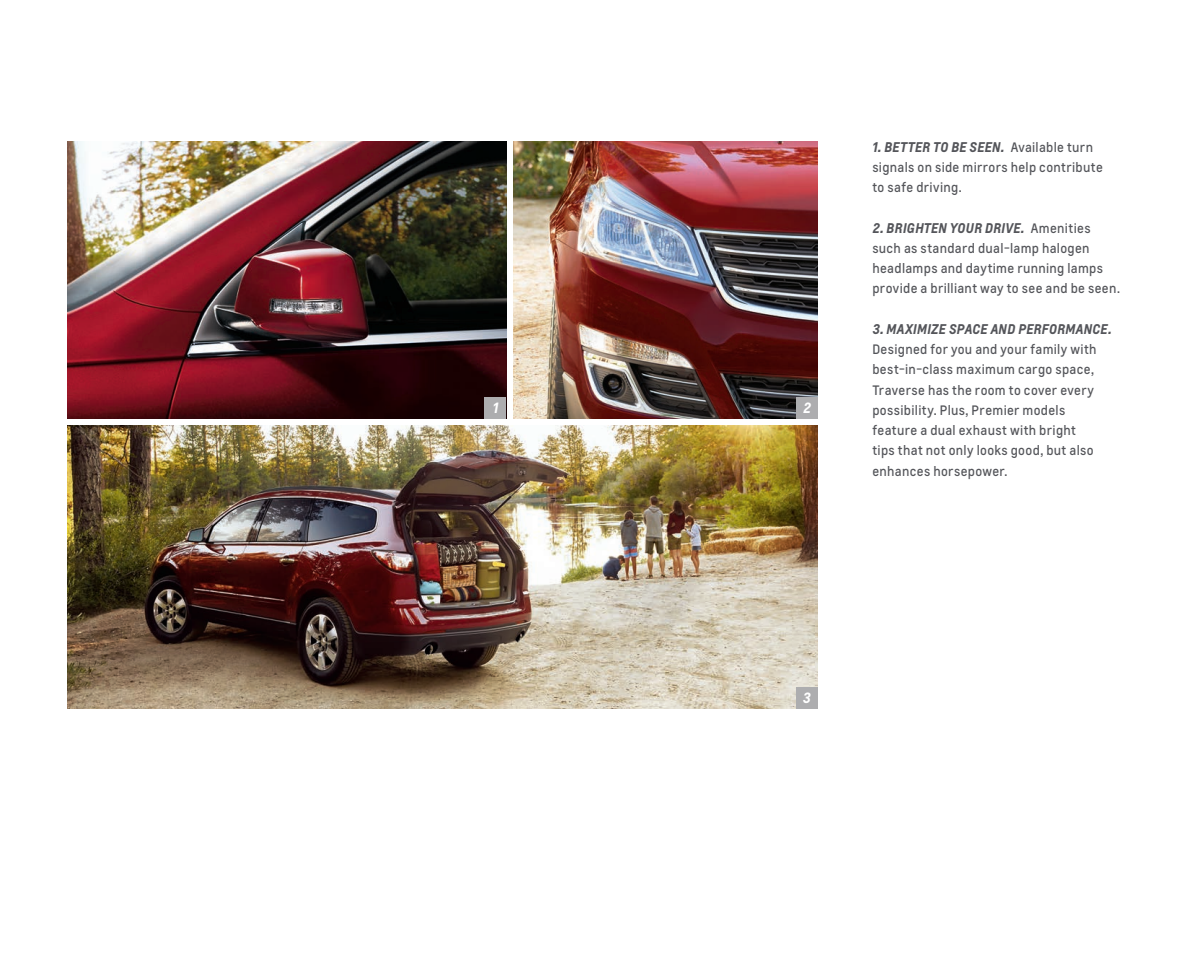
<style>
.page{position:relative;width:1188px;height:972px;background:#fff}
.page>*{position:absolute;margin:0;border:0;box-sizing:border-box;transform-origin:0 0}
.t1{font:italic 700 13.8px "Louis";color:#fff}
.t2{font:italic 700 13.2px "Louis";letter-spacing:.01em;color:#54555a}
.t3{font:12.75px/20.2px "Louis";letter-spacing:.025em;color:#54555a}
.s1{font-weight:400;font-style:normal;font-size:12.75px}
</style>
<div class="page">
<img style="left:68px;top:425px;width:750px;height:284px">
<img style="left:513px;top:142px;width:305px;height:276px">
<img style="left:68px;top:142px;width:438px;height:276px">
<div style="left:796px;top:687px;width:22px;height:22px;background:#adadaf"></div>
<div style="left:796px;top:397px;width:22px;height:21px;background:#adadaf"></div>
<div style="left:485px;top:397px;width:21px;height:21px;background:#adadaf"></div>
<p class="t1" style="left:493px;top:399px;width:7px">1</p>
<p class="t1" style="left:803px;top:399px;width:9px">2</p>
<p class="t2" style="left:872px;top:138px;width:222px">1. BETTER TO BE SEEN. <span class="s1">Available turn</span></p>
<p class="t3" style="left:872px;top:157px;width:232px">signals on side mirrors help contribute to safe driving.</p>
<p class="t2" style="left:872px;top:219px;width:220px">2. BRIGHTEN YOUR DRIVE. <span class="s1">Amenities</span></p>
<p class="t3" style="left:872px;top:238px;width:249px">such as standard dual-lamp halogen headlamps and daytime running lamps provide a brilliant way to see and be seen.</p>
<p class="t2" style="left:872px;top:320px;width:241px">3. MAXIMIZE SPACE AND PERFORMANCE.</p>
<p class="t3" style="left:872px;top:339px;width:226px">Designed for you and your family with best-in-class maximum cargo space, Traverse has the room to cover every possibility. Plus, Premier models feature a dual exhaust with bright tips that not only looks good, but also enhances horsepower.</p>
<p class="t1" style="left:803px;top:689px;width:9px">3</p>
</div>
